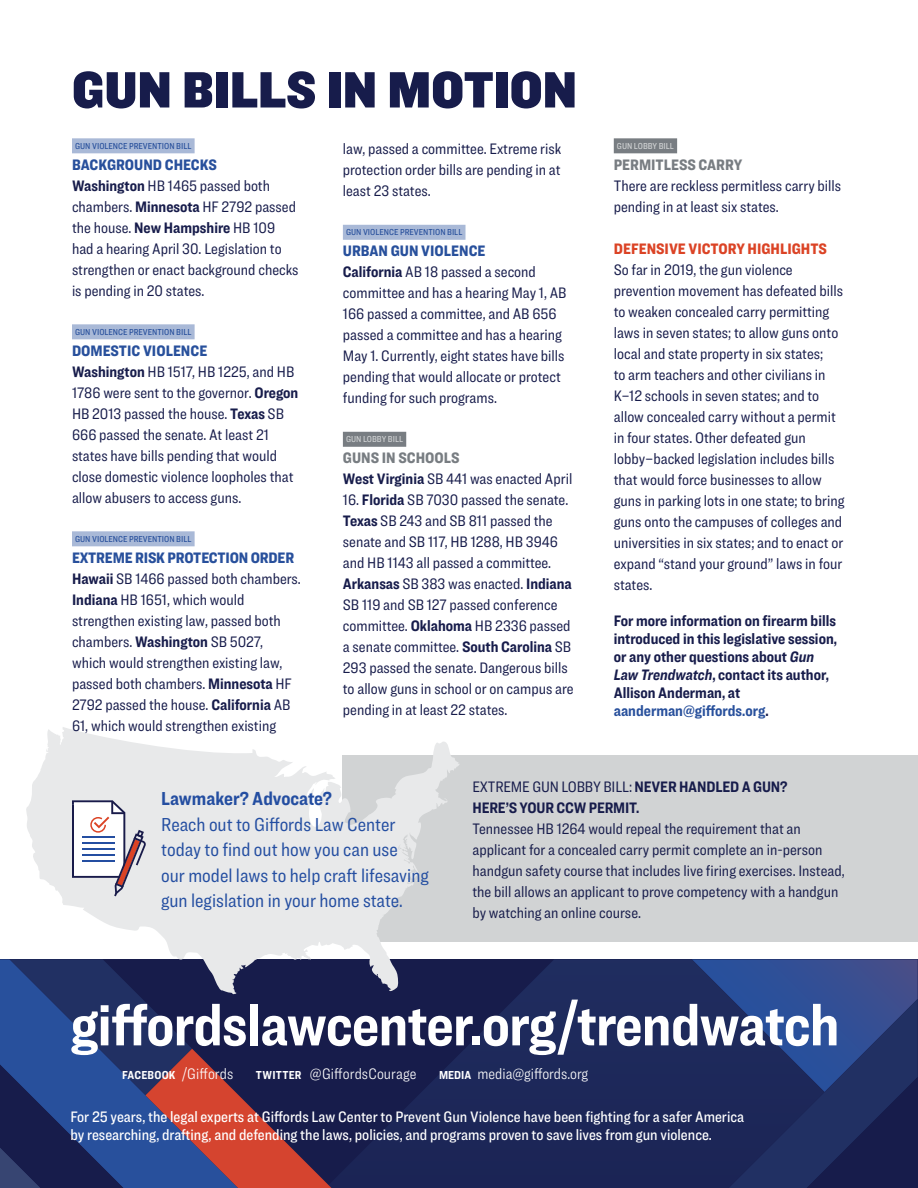
<style>
.page{position:relative;width:918px;height:1188px;background:#fff}
.page>*{position:absolute;margin:0;border:0;box-sizing:border-box;transform-origin:0 0}
.t1{font:700 60px "Ringside Condensed";letter-spacing:-.01em;color:#fff}
.t2{font:52.95px "Knockout 71 Full Middlewt";color:#171c4b}
.Body_copy{font:19.5px/25.5px "Ringside Condensed";color:#244ea1}
.Body_copy-2{font:700 19.5px "Ringside Condensed";color:#244ea1}
.Bills_in_Motion_Body{font:15.75px/21px "Ringside Condensed";color:#171c4b}
.Body_Copy{font:15.75px/21px "Ringside Condensed";color:#171c4b}
.About_Us{font:500 15.75px/18px "Ringside Condensed";color:#fff}
.For_More_information{font:700 15.75px/18px "Ringside Condensed";color:#171c4b}
.Bills_in_Motion_GVP{font:900 15.75px "Ringside Condensed";color:#28509c}
.About_Us-2{font:300 15.75px "Ringside Condensed";color:#fff}
.Call_out_Box___Extre{font:15.75px "Ringside Condensed";letter-spacing:-.01em;color:#171c4b}
.Bills_in_Motion_Gun{font:900 15.75px "Ringside Condensed";color:#787d82}
.Bills_in_Motion_Gun-2{font:900 15.75px "Ringside Condensed";color:#db4325}
.Call_out_Box___Extre-2{font:700 15.75px "Ringside Condensed";letter-spacing:-.01em;color:#171c4b}
.Bills_in_Motion_GVP-2{font:500 9px "Ringside Condensed";color:#28509c}
.Bills_in_Motion_Gun-3{font:500 9px "Ringside Condensed";color:#d1d3d4}
.s1{font-weight:700}
.s2{font-style:italic}
.s3{color:#28509c}
.s4{font-weight:700;font-size:12px}
</style>
<div class="page">
<div style="left:343px;top:755px;width:575px;height:187px;background:#d1d3d4"></div>
<svg style="left:331px;top:959px;width:361px;height:229px;background:#1b2455"></svg>
<svg style="left:692px;top:959px;width:226px;height:229px;background:#23356d"></svg>
<svg style="left:0;top:959px;width:331px;height:229px;background:#3d3563"></svg>
<svg style="left:25px;top:727px;width:435px;height:268px;fill:#e8e9ea"></svg>
<div style="left:343px;top:225px;width:123px;height:15px;background:#a9b9d7"></div>
<div style="left:343px;top:432px;width:63px;height:15px;background:#787d82"></div>
<div style="left:614px;top:138px;width:63px;height:15px;background:#787d82"></div>
<div style="left:72px;top:138px;width:123px;height:15px;background:#a9b9d7"></div>
<div style="left:72px;top:324px;width:123px;height:15px;background:#a9b9d7"></div>
<div style="left:72px;top:531px;width:123px;height:15px;background:#a9b9d7"></div>
<svg style="left:72px;top:800px;width:74px;height:96px"></svg>
<p class="t2" style="left:72px;top:55px;width:506px">GUN BILLS IN MOTION</p>
<p class="Bills_in_Motion_GVP-2" style="left:75px;top:140px;width:118px">GUN VIOLENCE PREVENTION BILL</p>
<p class="Bills_in_Motion_GVP" style="left:72px;top:153px;width:146px">BACKGROUND CHECKS</p>
<p class="Bills_in_Motion_Body" style="left:72px;top:175px;width:228px"><span class="s1">Washington</span> HB 1465 passed both chambers. <span class="s1">Minnesota</span> HF 2792 passed the house. <span class="s1">New Hampshire</span> HB 109 had a hearing April 30. Legislation to strengthen or enact background checks is pending in 20 states.</p>
<p class="Bills_in_Motion_GVP-2" style="left:75px;top:326px;width:118px">GUN VIOLENCE PREVENTION BILL</p>
<p class="Bills_in_Motion_GVP" style="left:72px;top:339px;width:137px">DOMESTIC VIOLENCE</p>
<p class="Bills_in_Motion_Body" style="left:72px;top:361px;width:228px"><span class="s1">Washington</span> HB 1517, HB 1225, and HB 1786 were sent to the governor. <span class="s1">Oregon </span>HB 2013 passed the house. <span class="s1">Texas</span> SB 666 passed the senate. At least 21 states have bills pending that would close domestic violence loopholes that allow abusers to access guns.</p>
<p class="Bills_in_Motion_GVP-2" style="left:75px;top:533px;width:118px">GUN VIOLENCE PREVENTION BILL</p>
<p class="Bills_in_Motion_GVP" style="left:72px;top:546px;width:224px">EXTREME RISK PROTECTION ORDER</p>
<p class="Bills_in_Motion_Body" style="left:72px;top:568px;width:230px"><span class="s1">Hawaii</span> SB 1466 passed both chambers.<br><span class="s1">Indiana</span> HB 1651, which would strengthen existing law, passed both chambers. <span class="s1">Washington</span> SB 5027, which would strengthen existing law, passed both chambers. <span class="s1">Minnesota</span> HF 2792 passed the house. <span class="s1">California</span> AB 61, which would strengthen existing</p>
<p class="Bills_in_Motion_Body" style="left:343px;top:138px;width:220px;text-align:justify">law, passed a committee. Extreme risk protection order bills are pending in at least 23 states.</p>
<p class="Bills_in_Motion_GVP-2" style="left:346px;top:226px;width:118px">GUN VIOLENCE PREVENTION BILL</p>
<p class="Bills_in_Motion_GVP" style="left:343px;top:240px;width:144px">URBAN GUN VIOLENCE</p>
<p class="Bills_in_Motion_Body" style="left:343px;top:261px;width:225px"><span class="s1">California</span> AB 18 passed a second committee and has a hearing May 1, AB 166 passed a committee, and AB 656 passed a committee and has a hearing May 1. Currently, eight states have bills pending that would allocate or protect funding for such programs.</p>
<p class="Bills_in_Motion_Gun-3" style="left:346px;top:433px;width:59px">GUN LOBBY BILL</p>
<p class="Bills_in_Motion_Gun" style="left:343px;top:447px;width:118px">GUNS IN SCHOOLS</p>
<p class="Bills_in_Motion_Body" style="left:343px;top:468px;width:231px"><span class="s1">West Virginia</span> SB 441 was enacted April</p>
<p class="Bills_in_Motion_Body" style="left:343px;top:489px;width:232px">16. <span class="s1">Florida</span> SB 7030 passed the senate.<br><span class="s1">Texas</span> SB 243 and SB 811 passed the senate and SB 117, HB 1288, HB 3946 and HB 1143 all passed a committee.<br><span class="s1">Arkansas</span> SB 383 was enacted. <span class="s1">Indiana </span>SB 119 and SB 127 passed conference committee. <span class="s1">Oklahoma</span> HB 2336 passed a senate committee. <span class="s1">South Carolina</span> SB 293 passed the senate. Dangerous bills to allow guns in school or on campus are pending in at least 22 states.</p>
<p class="Bills_in_Motion_Gun-3" style="left:617px;top:140px;width:59px">GUN LOBBY BILL</p>
<p class="Bills_in_Motion_Gun" style="left:614px;top:153px;width:130px">PERMITLESS CARRY</p>
<p class="Bills_in_Motion_Body" style="left:614px;top:175px;width:229px">There are reckless permitless carry bills pending in at least six states.</p>
<p class="Bills_in_Motion_Gun-2" style="left:614px;top:237px;width:215px">DEFENSIVE VICTORY HIGHLIGHTS</p>
<p class="Bills_in_Motion_Body" style="left:614px;top:259px;width:232px">So far in 2019, the gun violence prevention movement has defeated bills to weaken concealed carry permitting laws in seven states; to allow guns onto local and state property in six states;<br>to arm teachers and other civilians in K–12 schools in seven states; and to allow concealed carry without a permit in four states. Other defeated gun lobby–backed legislation includes bills that would force businesses to allow guns in parking lots in one state; to bring guns onto the campuses of colleges and universities in six states; and to enact or expand “stand your ground” laws in four states.</p>
<p class="For_More_information" style="left:614px;top:611px;width:225px">For more information on firearm bills introduced in this legislative session, or any other questions about <span class="s2">Gun<br>Law Trendwatch</span>, contact its author,<br>Allison Anderman, at <span class="s3">aanderman@giffords.org</span>.</p>
<p class="Body_copy-2" style="left:161px;top:785px;width:172px">Lawmaker? Advocate?</p>
<p class="Body_copy" style="left:161px;top:811px;width:269px">Reach out to Giffords Law Center today to find out how you can use<br>our model laws to help craft lifesaving gun legislation in your home state.</p>
<p class="Call_out_Box___Extre" style="left:472px;top:776px;width:317px">EXTREME GUN LOBBY BILL: <span class="s1">NEVER HANDLED A GUN?</span></p>
<p class="Call_out_Box___Extre-2" style="left:472px;top:796px;width:168px">HERE’S YOUR CCW PERMIT.</p>
<p class="Body_Copy" style="left:472px;top:818px;width:374px">Tennessee HB 1264 would repeal the requirement that an applicant for a concealed carry permit complete an in-person handgun safety course that includes live firing exercises. Instead, the bill allows an applicant to prove competency with a handgun by watching an online course.</p>
<p class="t1" style="left:70px;top:983px;width:770px">giffordslawcenter.org/trendwatch</p>
<p class="About_Us-2" style="left:122px;top:1063px;width:113px"><span class="s4">FACEBOOK</span> /Giffords</p>
<p class="About_Us-2" style="left:256px;top:1063px;width:162px"><span class="s4">TWITTER</span> @GiffordsCourage</p>
<p class="About_Us-2" style="left:439px;top:1063px;width:151px"><span class="s4">MEDIA</span> media@giffords.org</p>
<p class="About_Us" style="left:70px;top:1107px;width:675px">For 25 years, the legal experts at Giffords Law Center to Prevent Gun Violence have been fighting for a safer America by researching, drafting, and defending the laws, policies, and programs proven to save lives from gun violence.</p>
</div>
